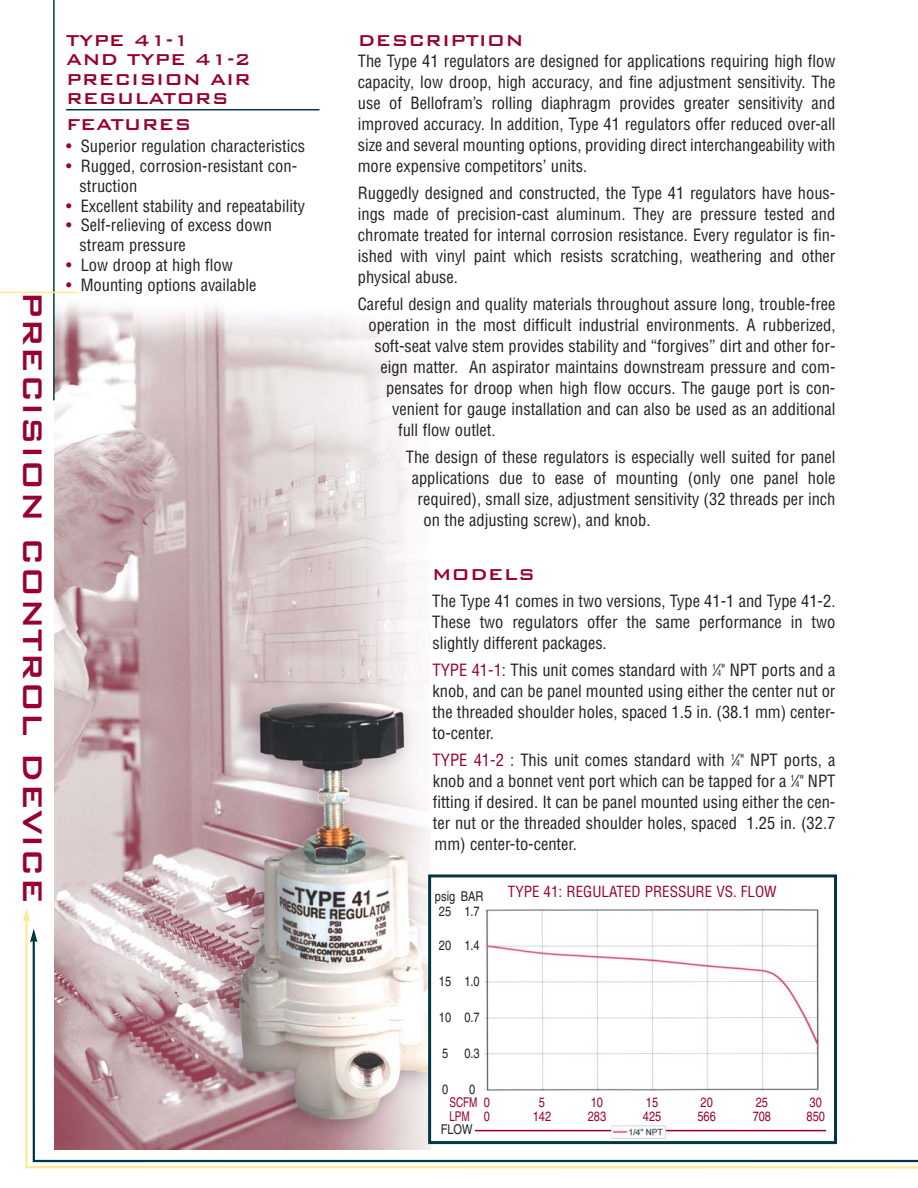
<style>
.page{position:relative;width:918px;height:1188px;background:#fff}
.page>*{position:absolute;margin:0;border:0;box-sizing:border-box;transform-origin:0 0}
.t1{font:500 36px "Bank Gothic BT";color:#98002e}
.t2{font:500 21px/19.5px "Bank Gothic BT";color:#98002e}
.t3{font:condensed 16.5px/21px "Helvetica";color:#231f20;text-align:justify}
.t4{font:condensed 15px "Helvetica";color:#98002e}
.t5{font:condensed 13.5px/15px "Helvetica";color:#231f20}
.t6{font:condensed 13.5px "Helvetica";color:#98002e}
.t7{font:condensed 13.5px "Helvetica";color:#98002e;scale:.9 1}
.s1{color:#98002e}
.s2{font-size:8.25px}
</style>
<div class="page">
<img style="left:54px;top:291px;width:377px;height:626px">
<svg style="left:25px;top:917px;width:893px;height:252px"></svg>
<svg style="left:23px;top:908px;width:7px;height:14px"></svg>
<hr style="left:53px;top:0;width:2px;height:400px;background:#003745">
<hr style="left:0;top:292px;width:78px;height:1px;background:#ffe991">
<svg style="left:32px;top:938px;width:886px;height:225px"></svg>
<svg style="left:30px;top:929px;width:8px;height:13px"></svg>
<hr style="left:66px;top:109px;width:254px;height:1px;background:#003745">
<div style="left:428px;top:874px;width:409px;height:270px;border:3px solid #003745"></div>
<img style="left:485px;top:909px;width:338px;height:182px">
<hr style="left:475px;top:1130px;width:351px;height:1px;background:#98002e">
<img style="left:611px;top:1125px;width:55px;height:14px">
<h1 class="t1" style="left:57px;top:291px;width:615px;rotate:90deg">PRECISION CONTROL DEVICE</h1>
<p class="t2" style="left:66px;top:29px;width:186px">TYPE 41-1<br>AND TYPE 41-2<br>PRECISION AIR<br>REGULATORS</p>
<p class="t2" style="left:66px;top:113px;width:127px">FEATURES</p>
<p class="t3" style="left:66px;top:137px;width:240px"><span class="s1">•</span> Superior regulation characteristics</p>
<p class="t3" style="left:80px;top:157px;width:219px;line-height:19.8px;text-indent:-14px"><span class="s1">•</span> Rugged, corrosion-resistant con&shy;struction</p>
<p class="t3" style="left:66px;top:196px;width:240px"><span class="s1">•</span> Excellent stability and repeatability</p>
<p class="t3" style="left:80px;top:217px;width:194px;line-height:19.8px;text-indent:-14px"><span class="s1">•</span> Self-relieving of excess down stream pressure</p>
<p class="t3" style="left:66px;top:256px;width:168px"><span class="s1">•</span> Low droop at high flow</p>
<p class="t3" style="left:66px;top:276px;width:192px"><span class="s1">•</span> Mounting options available</p>
<p class="t2" style="left:358px;top:29px;width:167px">DESCRIPTION</p>
<p class="t3" style="left:358px;top:51px;width:479px">The Type 41 regulators are designed for applications requiring high flow capacity, low droop, high accuracy, and fine adjustment sensitivity. The use of Bellofram’s rolling diaphragm provides greater sensitivity and improved accuracy. In addition, Type 41 regulators offer reduced over-all size and several mounting options, providing direct interchangeability with more expensive competitors’ units.</p>
<p class="t3" style="left:358px;top:183px;width:479px">Ruggedly designed and constructed, the Type 41 regulators have hous&shy;ings made of precision-cast aluminum. They are pressure tested and chromate treated for internal corrosion resistance. Every regulator is fin&shy;ished with vinyl paint which resists scratching, weathering and other physical abuse.</p>
<p class="t3" style="left:358px;top:294px;width:479px">Careful design and quality materials throughout assure long, trouble-free</p>
<p class="t3" style="left:368px;top:315px;width:468px">operation in the most difficult industrial environments. A rubberized,</p>
<p class="t3" style="left:374px;top:336px;width:463px">soft-seat valve stem provides stability and “forgives” dirt and other for-</p>
<p class="t3" style="left:380px;top:357px;width:457px">eign matter. An aspirator maintains downstream pressure and com-</p>
<p class="t3" style="left:386px;top:378px;width:451px">pensates for droop when high flow occurs. The gauge port is con-</p>
<p class="t3" style="left:392px;top:399px;width:445px">venient for gauge installation and can also be used as an additional</p>
<p class="t3" style="left:398px;top:420px;width:99px">full flow outlet.</p>
<p class="t3" style="left:406px;top:447px;width:431px">The design of these regulators is especially well suited for panel</p>
<p class="t3" style="left:412px;top:468px;width:425px">applications due to ease of mounting (only one panel hole</p>
<p class="t3" style="left:418px;top:489px;width:419px">required), small size, adjustment sensitivity (32 threads per inch</p>
<p class="t3" style="left:424px;top:510px;width:228px">on the adjusting screw), and knob.</p>
<p class="t2" style="left:432px;top:563px;width:104px">MODELS</p>
<p class="t3" style="left:432px;top:591px;width:405px">The Type 41 comes in two versions, Type 41-1 and Type 41-2.<br>These two regulators offer the same performance in two slightly different packages.</p>
<p class="t3" style="left:432px;top:660px;width:405px"><span class="s1">TYPE 41-1</span>: This unit comes standard with <sup>1</sup>⁄<span class="s2">4</span>" NPT ports and a knob, and can be panel mounted using either the center nut or the threaded shoulder holes, spaced 1.5 in. (38.1 mm) center&shy;to-center.</p>
<p class="t3" style="left:433px;top:750px;width:404px"><span class="s1">TYPE 41-2</span> : This unit comes standard with <sup>1</sup>⁄<span class="s2">4</span>" NPT ports, a knob and a bonnet vent port which can be tapped for a <sup>1</sup>⁄<span class="s2">4</span>" NPT fitting if desired. It can be panel mounted using either the cen&shy;ter nut or the threaded shoulder holes, spaced 1.25 in. (32.7 mm) center-to-center.</p>
<p class="t5" style="left:435px;top:890px;width:50px">psig BAR<br>25 1.7</p>
<p class="t5" style="left:439px;top:939px;width:42px">20 1.4</p>
<p class="t5" style="left:439px;top:975px;width:42px">15 1.0</p>
<p class="t5" style="left:439px;top:1011px;width:42px">10 0.7</p>
<p class="t5" style="left:442px;top:1047px;width:39px">5 0.3</p>
<p class="t5" style="left:442px;top:1083px;width:8px">0</p>
<p class="t5" style="left:469px;top:1083px;width:8px">0</p>
<p class="t7" style="left:449px;top:1098px;width:47px">SCFM 0</p>
<p class="t6" style="left:539px;top:1098px;width:8px">5</p>
<p class="t6" style="left:591px;top:1098px;width:14px">10</p>
<p class="t6" style="left:646px;top:1098px;width:14px">15</p>
<p class="t6" style="left:701px;top:1098px;width:14px">20</p>
<p class="t6" style="left:756px;top:1098px;width:14px">25</p>
<p class="t6" style="left:810px;top:1098px;width:14px">30</p>
<p class="t7" style="left:449px;top:1111px;width:47px">LPM 0</p>
<p class="t6" style="left:533px;top:1111px;width:20px">142</p>
<p class="t6" style="left:588px;top:1111px;width:20px">283</p>
<p class="t6" style="left:643px;top:1111px;width:20px">425</p>
<p class="t6" style="left:697px;top:1111px;width:20px">566</p>
<p class="t6" style="left:753px;top:1111px;width:20px">708</p>
<p class="t6" style="left:807px;top:1111px;width:20px">850</p>
<p class="t5" style="left:441px;top:1123px;width:33px">FLOW</p>
<p class="t4" style="left:508px;top:886px;width:270px">TYPE 41: REGULATED PRESSURE VS. FLOW</p>
</div>
